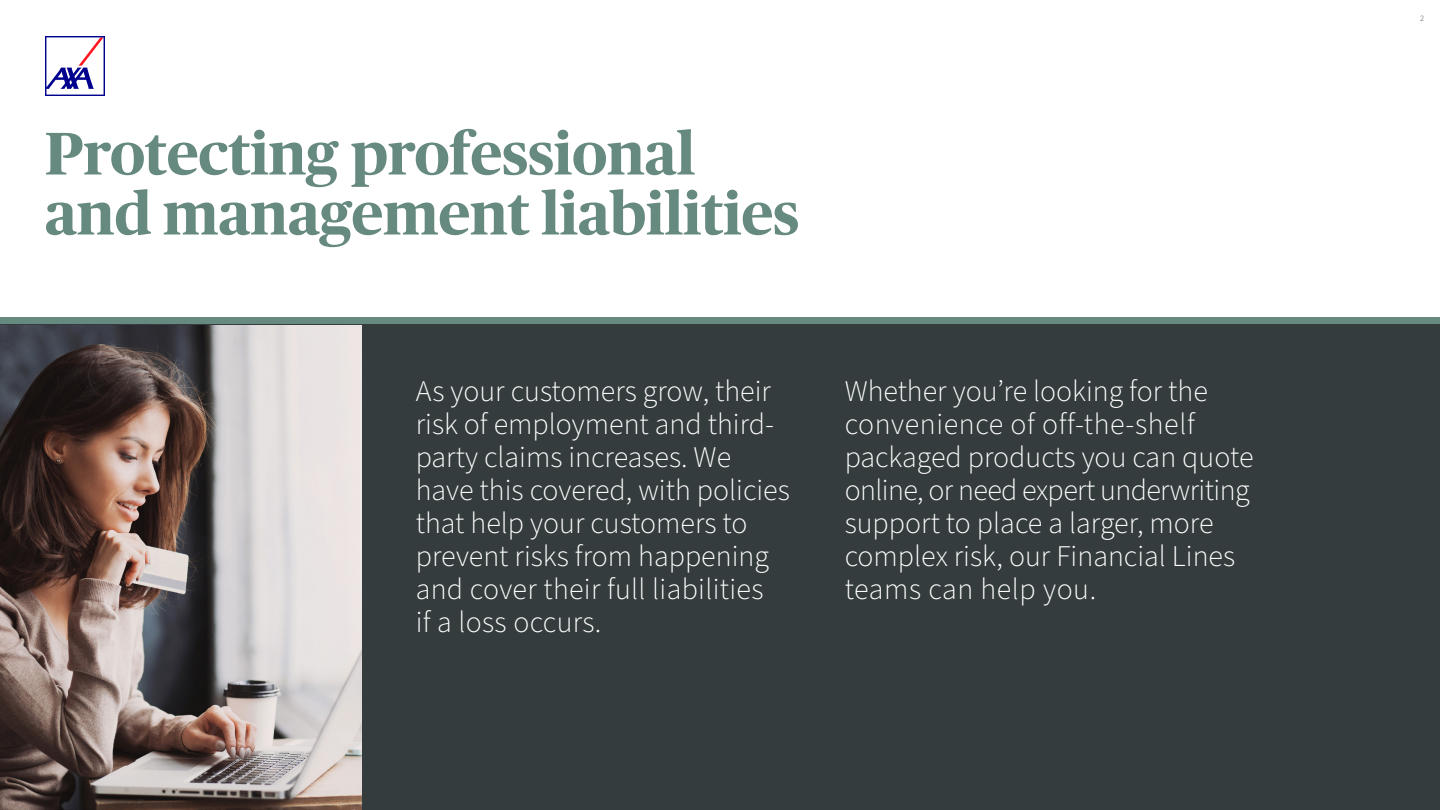
<style>
.page{position:relative;width:1440px;height:810px;background:#fff}
.page>*{position:absolute;margin:0;border:0;box-sizing:border-box;transform-origin:0 0}
.t1{font:700 60px/60px "Publico Headline";color:#668980}
.t2{font:300 30px/33px "Source Sans Pro";color:#fff}
.t3{font:300 8.25px "Source Sans Pro";color:#343c3d}
</style>
<div class="page">
<div style="left:0;top:320px;width:1440px;height:490px;background:#343c3d"></div>
<div style="left:0;top:317px;width:1440px;height:7px;background:#668980"></div>
<svg style="left:45px;top:36px;width:60px;height:60px"></svg>
<img style="left:0;top:326px;width:362px;height:484px">
<h1 class="t1" style="left:45px;top:120px;width:756px">Protecting professional and management liabilities</h1>
<p class="t2" style="left:416px;top:376px;width:376px">As your customers grow, their risk of employment and third&shy;party claims increases. We have this covered, with policies that help your customers to prevent risks from happening and cover their full liabilities<br>if a loss occurs.</p>
<p class="t2" style="left:845px;top:376px;width:410px">Whether you’re looking for the convenience of off-the-shelf packaged products you can quote online, or need expert underwriting support to place a larger, more complex risk, our Financial Lines teams can help you.</p>
<p class="t3" style="left:1420px;top:13px;width:5px">2</p>
</div>
